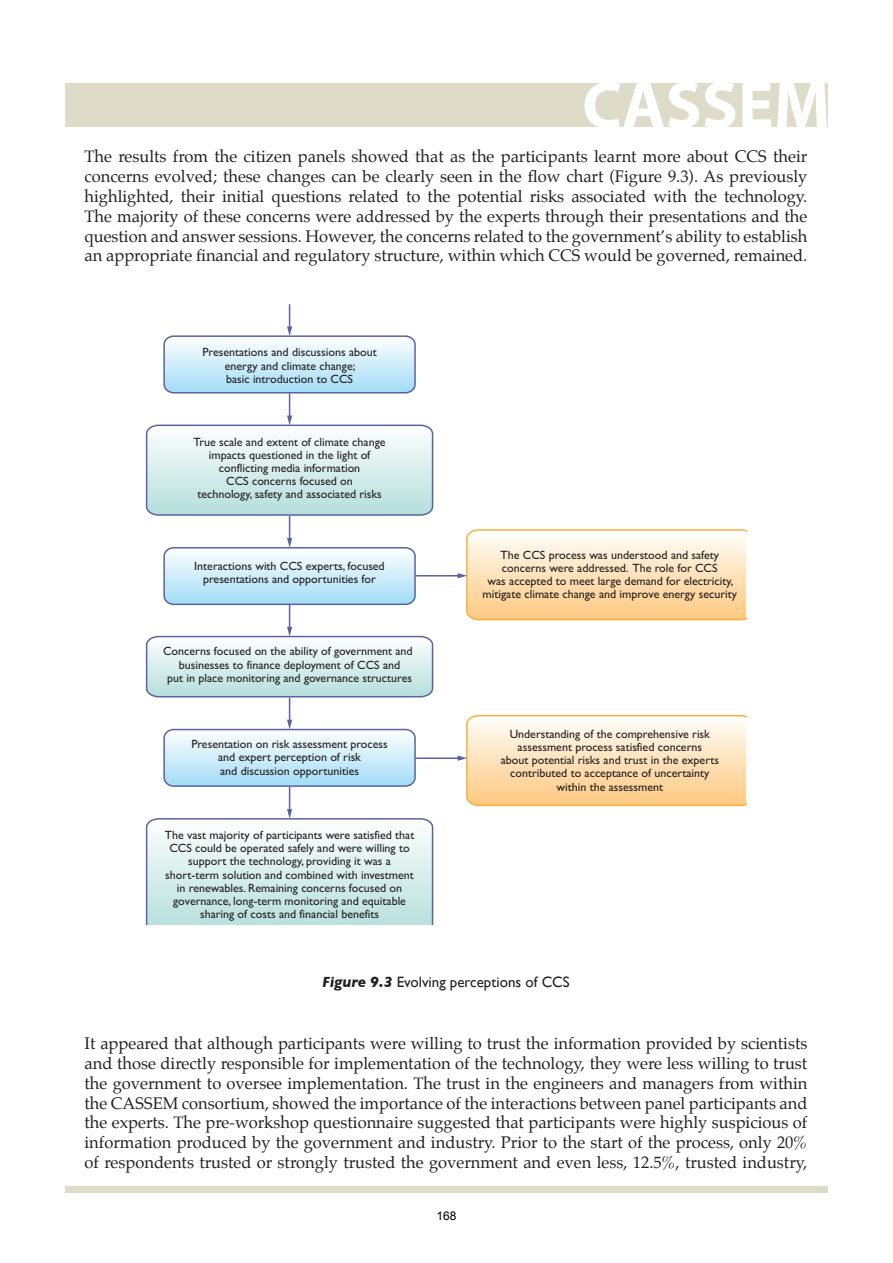
<style>
.page{position:relative;width:893px;height:1263px;background:#fff}
.page>*{position:absolute;margin:0;border:0;box-sizing:border-box;transform-origin:0 0}
.t1{font:700 66.9px "Myriad Pro";color:#fff}
.Body{font:16.5px/19.8px "Palatino";color:#231f20;text-align:justify}
.t2{font:15px "Gill Sans";color:#231f20}
.t3{font:12px/13.2px "Gill Sans";color:#231f20;text-align:center}
.t4{font:12px "Arial";color:#000}
.s1{font-weight:700;font-style:italic}
</style>
<div class="page">
<div style="left:66px;top:1187px;width:762px;height:6px;background:#dedcc8"></div>
<div style="left:65px;top:83px;width:762px;height:44px;background:#dedcc8"></div>
<hr style="left:415px;top:575px;width:44px;height:1px;background:#5a62a0">
<svg style="left:458px;top:529px;width:288px;height:92px;background:#fde2bc"></svg>
<hr style="left:415px;top:757px;width:44px;height:2px;background:#5a62a0">
<svg style="left:458px;top:715px;width:288px;height:92px;background:#fde2bc"></svg>
<svg style="left:146px;top:304px;width:288px;height:621px"></svg>
<h1 class="t1" style="left:582px;top:62px;width:250px">CASSEM</h1>
<p class="Body" style="left:85px;top:147px;width:724px">The results from the citizen panels showed that as the participants learnt more about CCS their concerns evolved; these changes can be clearly seen in the flow chart (Figure 9.3). As previously highlighted, their initial questions related to the potential risks associated with the technology.<br>The majority of these concerns were addressed by the experts through their presentations and the question and answer sessions. However, the concerns related to the government’s ability to establish an appropriate financial and regulatory structure, within which CCS would be governed, remained.</p>
<p class="t3" style="left:202px;top:346px;width:176px">Presentations and discussions about energy and climate change;<br>basic introduction to CCS</p>
<p class="t3" style="left:194px;top:435px;width:193px">True scale and extent of climate change impacts questioned in the light of conflicting media information<br>CCS concerns focused on<br>technology, safety and associated risks</p>
<p class="t3" style="left:194px;top:559px;width:192px">Interactions with CCS experts, focused presentations and opportunities for</p>
<p class="t3" style="left:163px;top:644px;width:251px">Concerns focused on the ability of government and businesses to finance deployment of CCS and<br>put in place monitoring and governance structures</p>
<p class="t3" style="left:191px;top:737px;width:198px">Presentation on risk assessment process and expert perception of risk<br>and discussion opportunities</p>
<p class="t3" style="left:165px;top:828px;width:251px">The vast majority of participants were satisfied that CCS could be operated safely and were willing to support the technology, providing it was a short-term solution and combined with investment in renewables. Remaining concerns focused on governance, long-term monitoring and equitable sharing of costs and financial benefits</p>
<p class="t3" style="left:483px;top:548px;width:256px">The CCS process was understood and safety concerns were addressed. The role for CCS<br>was accepted to meet large demand for electricity, mitigate climate change and improve energy security</p>
<p class="t3" style="left:501px;top:727px;width:220px">Understanding of the comprehensive risk assessment process satisfied concerns<br>about potential risks and trust in the experts contributed to acceptance of uncertainty within the assessment</p>
<p class="t2" style="left:322px;top:973px;width:249px"><span class="s1">Figure 9.3</span> Evolving perceptions of CCS</p>
<p class="Body" style="left:85px;top:1033px;width:724px">It appeared that although participants were willing to trust the information provided by scientists and those directly responsible for implementation of the technology, they were less willing to trust the government to oversee implementation. The trust in the engineers and managers from within the CASSEM consortium, showed the importance of the interactions between panel participants and the experts. The pre-workshop questionnaire suggested that participants were highly suspicious of information produced by the government and industry. Prior to the start of the process, only 20% of respondents trusted or strongly trusted the government and even less, 12.5%, trusted industry,</p>
<p class="t4" style="left:436px;top:1207px;width:22px">168</p>
</div>
